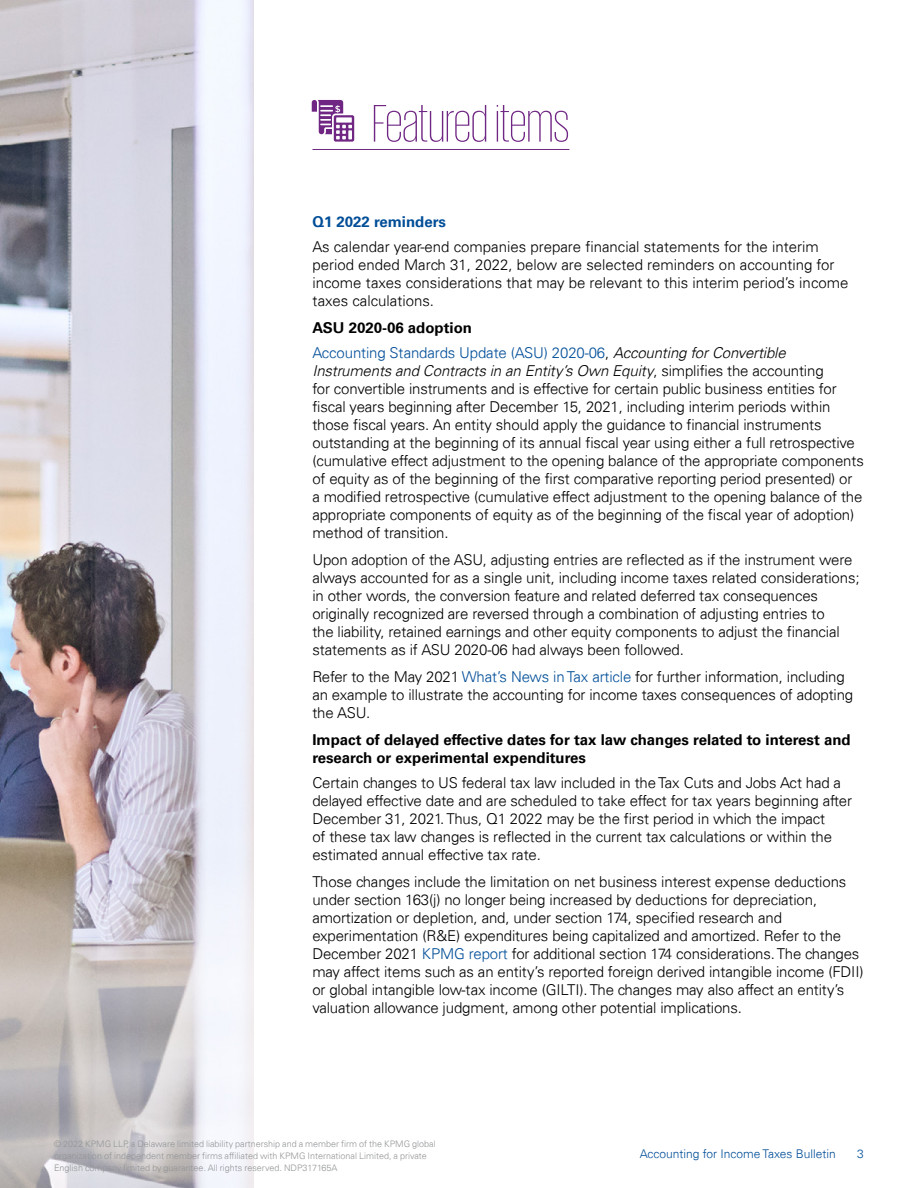
<style>
.page{position:relative;width:918px;height:1188px;background:#fff}
.page>*{position:absolute;margin:0;border:0;box-sizing:border-box;transform-origin:0 0}
.t1{font:200 54px "KPMG";letter-spacing:-.005em;color:#702784}
.t2{font:300 15px/18px "Univers 45";letter-spacing:-.01em;color:#000}
.t3{font:700 15px/18px "Univers 65";color:#000}
.t4{font:700 15px "Univers 65";color:#004e98}
.t5{font:300 12px "Univers 45";color:#004e98}
.t6{font:300 9px/12px "Univers 45";color:#939598}
.s1{color:#004e98}
.s2{font-style:italic}
</style>
<div class="page">
<img style="left:0;top:0;width:254px;height:1188px">
<hr style="left:313px;top:149px;width:256px;height:1px;background:#702784">
<svg style="left:312px;top:100px;width:42px;height:42px"></svg>
<h1 class="t1" style="left:372px;top:98px;width:199px">Featured items</h1>
<p class="t4" style="left:312px;top:213px;width:135px">Q1 2022 reminders</p>
<p class="t2" style="left:312px;top:238px;width:538px">As calendar year-end companies prepare financial statements for the interim period ended March 31, 2022, below are selected reminders on accounting for income taxes considerations that may be relevant to this interim period’s income taxes calculations.</p>
<p class="t3" style="left:312px;top:319px;width:161px">ASU 2020-06 adoption</p>
<p class="t2" style="left:312px;top:343px;width:553px"><span class="s1">Accounting Standards Update (ASU) 2020-06</span>, <span class="s2">Accounting for Convertible Instruments and Contracts in an Entity’s Own Equity</span>, simplifies the accounting<br>for convertible instruments and is effective for certain public business entities for fiscal years beginning after December 15, 2021, including interim periods within those fiscal years. An entity should apply the guidance to financial instruments outstanding at the beginning of its annual fiscal year using either a full retrospective (cumulative effect adjustment to the opening balance of the appropriate components of equity as of the beginning of the first comparative reporting period presented) or<br>a modified retrospective (cumulative effect adjustment to the opening balance of the appropriate components of equity as of the beginning of the fiscal year of adoption) method of transition.</p>
<p class="t2" style="left:312px;top:550px;width:549px">Upon adoption of the ASU, adjusting entries are reflected as if the instrument were always accounted for as a single unit, including income taxes related considerations; in other words, the conversion feature and related deferred tax consequences originally recognized are reversed through a combination of adjusting entries to<br>the liability, retained earnings and other equity components to adjust the financial statements as if ASU 2020-06 had always been followed.</p>
<p class="t2" style="left:312px;top:667px;width:542px">Refer to the May 2021 <span class="s1">What’s News in Tax article</span> for further information, including an example to illustrate the accounting for income taxes consequences of adopting the ASU.</p>
<p class="t3" style="left:312px;top:731px;width:540px">Impact of delayed effective dates for tax law changes related to interest and research or experimental expenditures</p>
<p class="t2" style="left:312px;top:773px;width:541px">Certain changes to US federal tax law included in the Tax Cuts and Jobs Act had a delayed effective date and are scheduled to take effect for tax years beginning after December 31, 2021. Thus, Q1 2022 may be the first period in which the impact<br>of these tax law changes is reflected in the current tax calculations or within the estimated annual effective tax rate.</p>
<p class="t2" style="left:312px;top:872px;width:553px">Those changes include the limitation on net business interest expense deductions under section 163(j) no longer being increased by deductions for depreciation, amortization or depletion, and, under section 174, specified research and experimentation (R&amp;E) expenditures being capitalized and amortized. Refer to the December 2021 <span class="s1">KPMG report</span> for additional section 174 considerations. The changes may affect items such as an entity’s reported foreign derived intangible income (FDII) or global intangible low-tax income (GILTI). The changes may also affect an entity’s valuation allowance judgment, among other potential implications.</p>
<p class="t6" style="left:54px;top:1138px;width:383px">© 2022 KPMG LLP, a Delaware limited liability partnership and a member firm of the KPMG global organization of independent member firms affiliated with KPMG International Limited, a private<br>English company limited by guarantee. All rights reserved. NDP317165A</p>
<p class="t5" style="left:640px;top:1147px;width:198px">Accounting for Income Taxes Bulletin</p>
<p class="t5" style="left:857px;top:1147px;width:8px">3</p>
</div>
